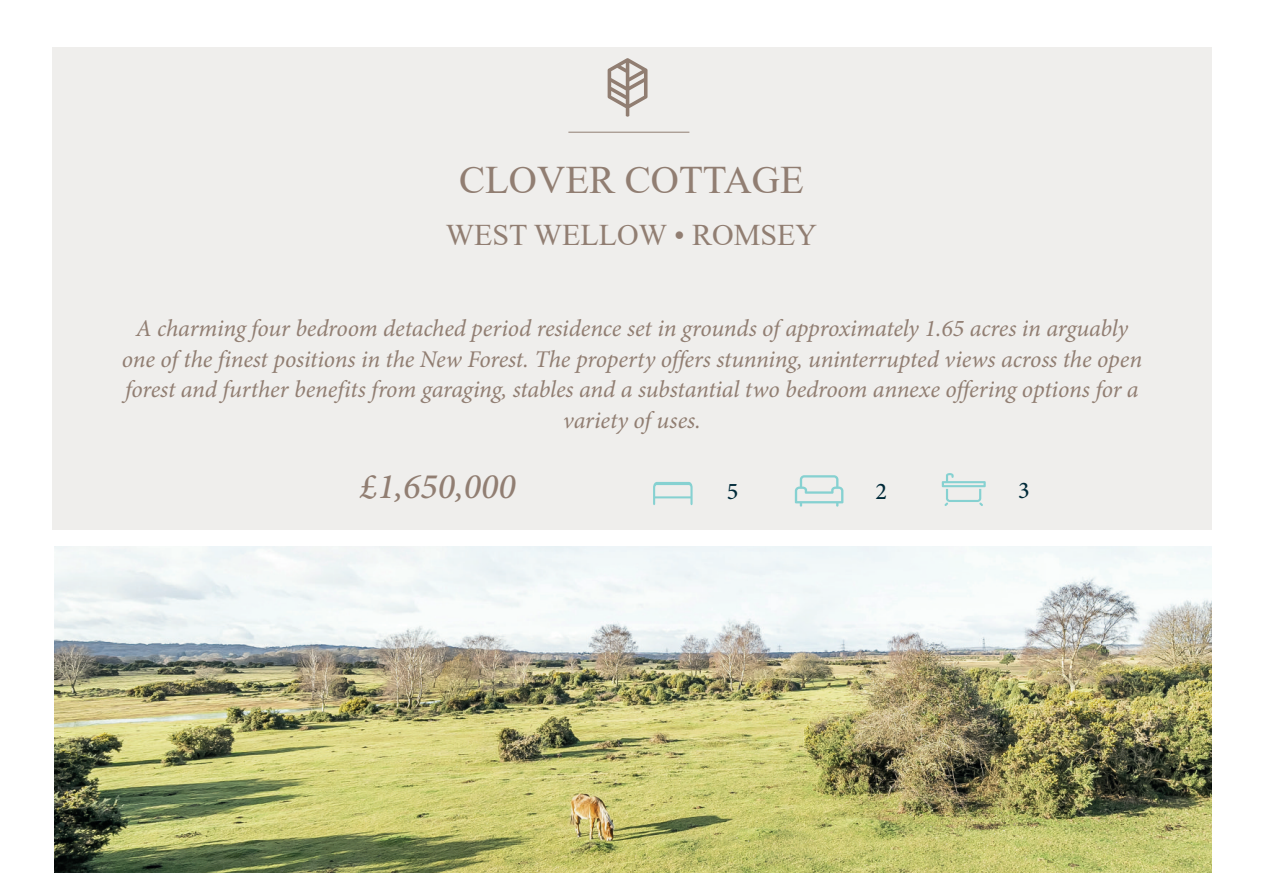
<style>
.page{position:relative;width:1263px;height:893px;background:#fff}
.page>*{position:absolute;margin:0;border:0;box-sizing:border-box;transform-origin:0 0}
.t1{font:39px "Times New Roman";color:#917e72}
.t2{font:italic 500 36px "Minion Pro";color:#917e72}
.t3{font:30px "Times New Roman";color:#917e72}
.t4{font:italic 24px/30.8px "Minion Pro";letter-spacing:-.01em;color:#917e72;text-align:center}
.t5{font:500 24px "Minion Pro";color:#002a39}
</style>
<div class="page">
<div style="left:52px;top:47px;width:1160px;height:483px;background:#efeeec"></div>
<hr style="left:568px;top:132px;width:121px;height:1px;background:#917e72">
<svg style="left:608px;top:58px;width:39px;height:59px"></svg>
<svg style="left:942px;top:473px;width:44px;height:33px"></svg>
<svg style="left:795px;top:475px;width:48px;height:32px"></svg>
<svg style="left:653px;top:482px;width:40px;height:23px"></svg>
<hr style="left:654px;top:496px;width:37px;height:2px;background:#86d1d1">
<img style="left:54px;top:546px;width:1158px;height:326px">
<h1 class="t1" style="left:459px;top:166px;width:346px">CLOVER COTTAGE</h1>
<p class="t3" style="left:446px;top:224px;width:373px">WEST WELLOW • ROMSEY</p>
<p class="t4" style="left:122px;top:315px;width:1022px">A charming four bedroom detached period residence set in grounds of approximately 1.65 acres in arguably one of the finest positions in the New Forest. The property offers stunning, uninterrupted views across the open forest and further benefits from garaging, stables and a substantial two bedroom annexe offering options for a variety of uses.</p>
<h2 class="t2" style="left:360px;top:472px;width:157px">£1,650,000</h2>
<p class="t5" style="left:727px;top:482px;width:13px">5</p>
<p class="t5" style="left:875px;top:482px;width:13px">2</p>
<p class="t5" style="left:1018px;top:480px;width:13px">3</p>
</div>
